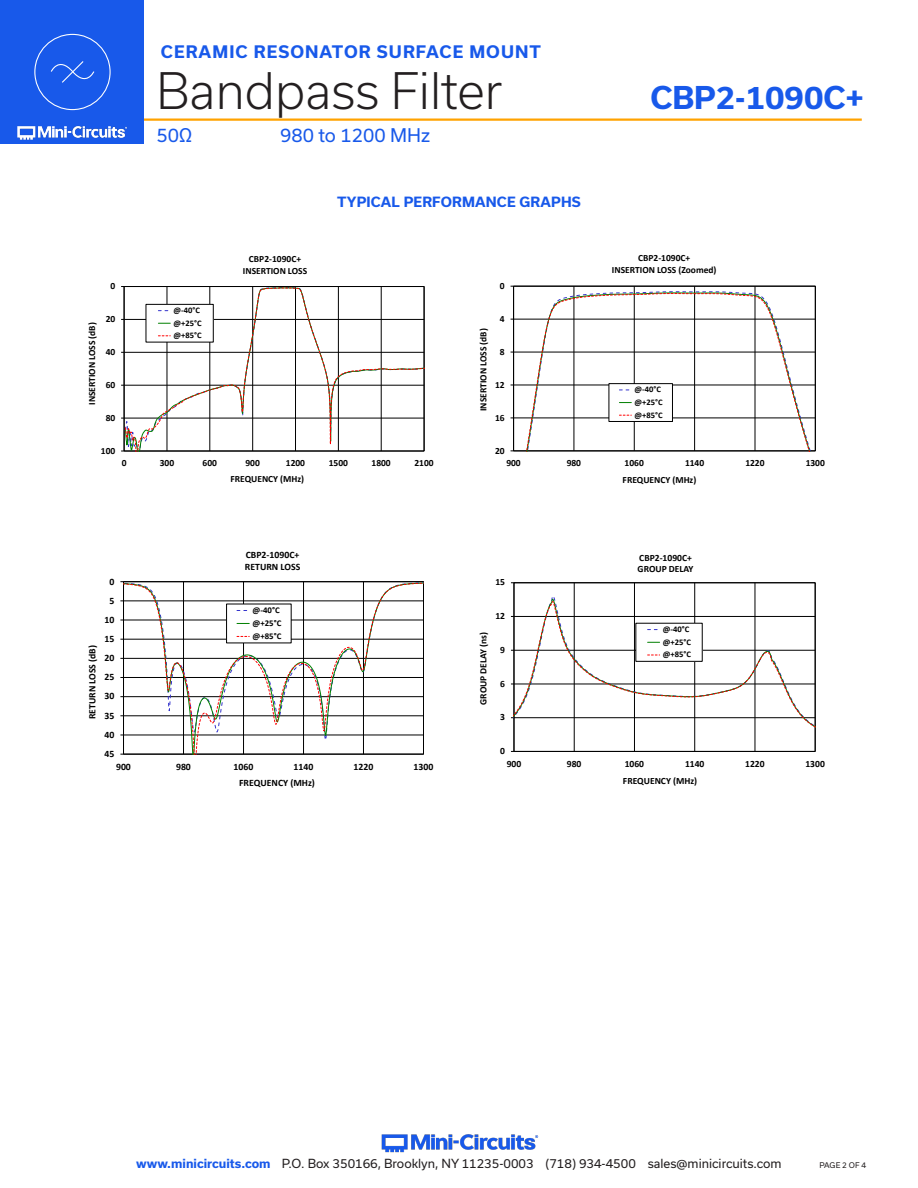
<style>
.page{position:relative;width:918px;height:1188px;background:#fff}
.page>*{position:absolute;margin:0;border:0;box-sizing:border-box;transform-origin:0 0}
.t1{font:300 48px "Usual";color:#231f20}
.t2{font:700 30px "Usual";color:#1859ea}
.t3{font:18px "Usual";color:#1859ea}
.t4{font:700 16.5px "Usual";letter-spacing:.065em;color:#1859ea}
.Blue_Headers{font:700 13.5px "Usual";letter-spacing:.015em;color:#1859ea}
.t5{font:12px "Usual";color:#231f20}
.t6{font:700 9.75px/19.2px "Calibri";color:#000;text-align:center}
.t7{font:700 9.6px/11.7px "Calibri";color:#000}
.t8{font:700 9.45px/11.6px "Calibri";color:#000;text-align:center}
.t9{font:700 8.7px/13px "Calibri";color:#000}
.t10{font:700 8.55px/12.6px "Calibri";color:#000}
.t11{font:7.5px "Usual";color:#231f20}
.s1{font-weight:700;color:#1859ea}
</style>
<div class="page">
<img style="left:381px;top:1134px;width:158px;height:19px">
<hr style="left:129px;top:118px;width:733px;height:3px;background:#ffa300">
<div style="left:0;top:0;width:144px;height:144px;background:#1859ea"></div>
<img style="left:17px;top:120px;width:128px;height:20px">
<hr style="left:124px;top:451px;width:300px;height:1px;background:#000">
<hr style="left:424px;top:287px;width:1px;height:164px;background:#000">
<hr style="left:124px;top:286px;width:300px;height:1px;background:#000">
<svg style="left:124px;top:287px;width:300px;height:164px"></svg>
<div style="left:146px;top:304px;width:67px;height:38px;background:#fff"></div>
<div style="left:146px;top:304px;width:67px;height:38px;border:1px solid #000"></div>
<svg style="left:158px;top:323px;width:12px;height:1px"></svg>
<svg style="left:158px;top:335px;width:12px;height:1px"></svg>
<hr style="left:514px;top:451px;width:301px;height:1px;background:#000">
<hr style="left:574px;top:286px;width:1px;height:165px;background:#000">
<hr style="left:634px;top:286px;width:1px;height:165px;background:#000">
<hr style="left:694px;top:286px;width:1px;height:165px;background:#000">
<hr style="left:755px;top:286px;width:1px;height:165px;background:#000">
<hr style="left:513px;top:286px;width:1px;height:165px;background:#000">
<hr style="left:514px;top:286px;width:301px;height:1px;background:#000">
<svg style="left:514px;top:293px;width:302px;height:158px"></svg>
<div style="left:609px;top:384px;width:63px;height:37px;background:#fff"></div>
<div style="left:609px;top:383px;width:64px;height:39px;border:1px solid #000"></div>
<svg style="left:619px;top:402px;width:12px;height:1px"></svg>
<svg style="left:619px;top:415px;width:12px;height:1px"></svg>
<hr style="left:124px;top:754px;width:300px;height:1px;background:#000">
<hr style="left:124px;top:581px;width:300px;height:1px;background:#000">
<svg style="left:123px;top:582px;width:301px;height:172px"></svg>
<div style="left:227px;top:604px;width:64px;height:39px;background:#fff"></div>
<svg style="left:237px;top:623px;width:12px;height:1px"></svg>
<svg style="left:237px;top:636px;width:12px;height:1px"></svg>
<hr style="left:514px;top:582px;width:301px;height:1px;background:#000">
<svg style="left:514px;top:583px;width:302px;height:169px"></svg>
<div style="left:636px;top:623px;width:66px;height:38px;background:#fff"></div>
<div style="left:636px;top:623px;width:66px;height:39px;border:1px solid #000"></div>
<svg style="left:648px;top:642px;width:12px;height:1px"></svg>
<div style="left:34px;top:34px;width:77px;height:76px;border:1px solid #fff;border-radius:50%"></div>
<svg style="left:50px;top:61px;width:45px;height:22px"></svg>
<p class="t8" style="left:111px;top:280px;width:6px">0</p>
<p class="t8" style="left:106px;top:313px;width:11px">20</p>
<p class="t8" style="left:106px;top:346px;width:11px">40</p>
<p class="t8" style="left:106px;top:379px;width:11px">60</p>
<p class="t8" style="left:106px;top:412px;width:11px">80</p>
<p class="t8" style="left:101px;top:445px;width:16px">100</p>
<p class="t8" style="left:86px;top:405px;width:84px;rotate:-90deg">INSERTION LOSS (dB)</p>
<h3 class="t4" style="left:161px;top:42px;width:382px">CERAMIC RESONATOR SURFACE MOUNT</h3>
<h1 class="t1" style="left:156px;top:63px;width:348px">Bandpass Filter</h1>
<h3 class="t3" style="left:156px;top:125px;width:37px">50Ω</h3>
<h3 class="t3" style="left:280px;top:125px;width:151px">980 to 1200 MHz</h3>
<p class="t10" style="left:174px;top:304px;width:29px">@-40°C @+25°C @+85°C</p>
<p class="t8" style="left:243px;top:253px;width:66px">CBP2-1090C+<br>INSERTION LOSS</p>
<p class="Blue_Headers" style="left:337px;top:194px;width:245px">TYPICAL PERFORMANCE GRAPHS</p>
<p class="t8" style="left:500px;top:280px;width:6px">0</p>
<p class="t8" style="left:500px;top:313px;width:6px">4</p>
<p class="t8" style="left:500px;top:346px;width:6px">8</p>
<p class="t8" style="left:495px;top:379px;width:11px">12</p>
<p class="t8" style="left:495px;top:412px;width:11px">16</p>
<p class="t8" style="left:495px;top:445px;width:11px">20</p>
<p class="t8" style="left:477px;top:411px;width:84px;rotate:-90deg">INSERTION LOSS (dB)</p>
<h2 class="t2" style="left:651px;top:80px;width:215px">CBP2-1090C+</h2>
<p class="t8" style="left:612px;top:252px;width:106px">CBP2-1090C+<br>INSERTION LOSS (Zoomed)</p>
<p class="t10" style="left:635px;top:383px;width:30px">@-40°C @+25°C @+85°C</p>
<p class="t8" style="left:122px;top:457px;width:6px">0</p>
<p class="t8" style="left:160px;top:457px;width:16px">300</p>
<p class="t8" style="left:203px;top:457px;width:16px">600</p>
<p class="t8" style="left:245px;top:457px;width:16px">900</p>
<p class="t8" style="left:286px;top:457px;width:21px">1200</p>
<p class="t8" style="left:329px;top:457px;width:21px">1500</p>
<p class="t8" style="left:372px;top:457px;width:21px">1800</p>
<p class="t8" style="left:414px;top:457px;width:21px">2100</p>
<p class="t8" style="left:506px;top:457px;width:16px">900</p>
<p class="t8" style="left:567px;top:457px;width:16px">980</p>
<p class="t8" style="left:625px;top:457px;width:21px">1060</p>
<p class="t8" style="left:685px;top:457px;width:21px">1140</p>
<p class="t8" style="left:745px;top:457px;width:21px">1220</p>
<p class="t8" style="left:806px;top:457px;width:21px">1300</p>
<p class="t8" style="left:231px;top:473px;width:75px">FREQUENCY (MHz)</p>
<p class="t8" style="left:623px;top:474px;width:75px">FREQUENCY (MHz)</p>
<p class="t6" style="left:105px;top:572px;width:11px">0<br>5<br>10<br>15<br>20<br>25<br>30<br>35<br>40<br>45</p>
<p class="t6" style="left:83px;top:719px;width:76px;rotate:-90deg">RETURN LOSS (dB)</p>
<p class="t6" style="left:245px;top:549px;width:57px;line-height:11.9px;text-align:left">CBP2-1090C+<br>RETURN LOSS</p>
<p class="t9" style="left:253px;top:603px;width:30px">@-40°C @+25°C @+85°C</p>
<p class="t7" style="left:495px;top:576px;width:11px">15</p>
<p class="t7" style="left:495px;top:610px;width:11px">12</p>
<p class="t7" style="left:477px;top:705px;width:75px;rotate:-90deg">GROUP DELAY (ns)</p>
<p class="t7" style="left:500px;top:644px;width:6px">9</p>
<p class="t7" style="left:500px;top:678px;width:6px">6</p>
<p class="t7" style="left:500px;top:711px;width:6px">3</p>
<p class="t7" style="left:500px;top:745px;width:6px">0</p>
<p class="t7" style="left:638px;top:552px;width:57px">CBP2-1090C+<br>GROUP DELAY</p>
<p class="t10" style="left:663px;top:623px;width:30px">@-40°C @+25°C @+85°C</p>
<p class="t6" style="left:116px;top:757px;width:16px">900</p>
<p class="t6" style="left:176px;top:757px;width:16px">980</p>
<p class="t6" style="left:234px;top:757px;width:21px">1060</p>
<p class="t6" style="left:294px;top:757px;width:21px">1140</p>
<p class="t6" style="left:354px;top:757px;width:21px">1220</p>
<p class="t6" style="left:414px;top:757px;width:21px">1300</p>
<p class="t7" style="left:507px;top:757px;width:16px">900</p>
<p class="t7" style="left:567px;top:757px;width:16px">980</p>
<p class="t7" style="left:625px;top:757px;width:21px">1060</p>
<p class="t7" style="left:685px;top:757px;width:21px">1140</p>
<p class="t7" style="left:745px;top:757px;width:21px">1220</p>
<p class="t7" style="left:806px;top:757px;width:21px">1300</p>
<p class="t6" style="left:239px;top:773px;width:77px">FREQUENCY (MHz)</p>
<p class="t7" style="left:623px;top:774px;width:76px">FREQUENCY (MHz)</p>
<p class="t5" style="left:136px;top:1157px;width:647px"><span class="s1">www.minicircuits.com</span> P.O. Box 350166, Brooklyn, NY 11235-0003 (718) 934-4500 sales@minicircuits.com</p>
<p class="t11" style="left:819px;top:1161px;width:48px">PAGE 2 OF 4</p>
</div>
